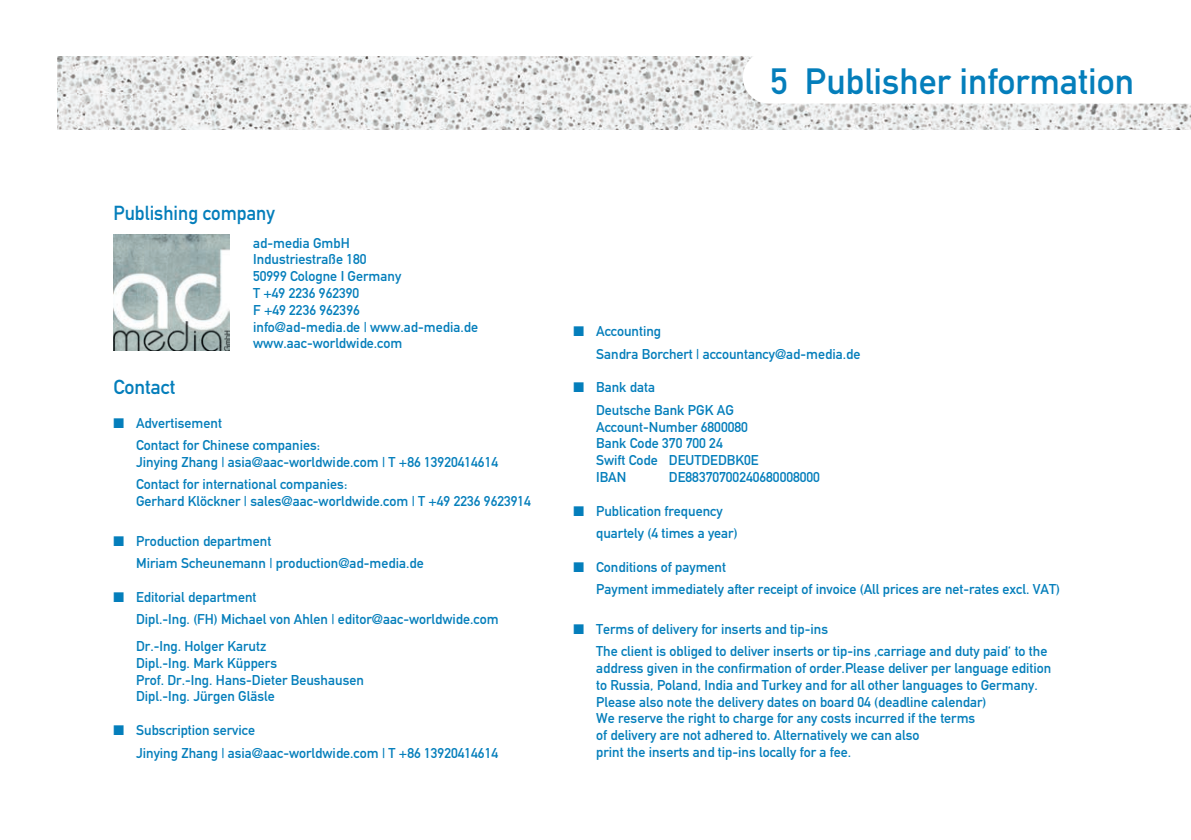
<style>
.page{position:relative;width:1191px;height:840px;background:#fff}
.page>*{position:absolute;margin:0;border:0;box-sizing:border-box;transform-origin:0 0}
.t1{font:36px "DIN1451 neu";color:#047ebb}
.t2{font:20px "DIN1451 neu";color:#047ebb;scale:.95 1}
.t3{font:20px "DIN1451 neu";color:#047ebb}
.t4{font:14px/16.8px "DIN1451 neu";color:#047ebb}
</style>
<div class="page">
<img style="left:57px;top:57px;width:1134px;height:73px">
<svg style="left:743px;top:56px;width:448px;height:48px"></svg>
<img style="left:113px;top:235px;width:116px;height:116px">
<h1 class="t1" style="left:770px;top:60px;width:365px">5 Publisher information</h1>
<h2 class="t2" style="left:113px;top:201px;width:171px">Publishing company</h2>
<p class="t4" style="left:253px;top:234px;width:226px">ad-media GmbH<br>Industriestraße 180<br>50999 Cologne I Germany<br>T +49 2236 962390<br>F +49 2236 962396<br>info@ad-media.de | www.ad-media.de www.aac-worldwide.com</p>
<h2 class="t3" style="left:113px;top:375px;width:63px">Contact</h2>
<p class="t4" style="left:136px;top:411px;width:185px;line-height:22.4px;text-indent:-23px">■ Advertisement<br>Contact for Chinese companies:</p>
<p class="t4" style="left:136px;top:450px;width:363px;line-height:22.4px">Jinying Zhang | asia@aac-worldwide.com | T +86 13920414614<br>Contact for international companies:</p>
<p class="t4" style="left:136px;top:492px;width:396px">Gerhard Klöckner | sales@aac-worldwide.com | T +49 2236 9623914</p>
<p class="t4" style="left:136px;top:529px;width:289px;line-height:22.4px;text-indent:-23px">■ Production department<br>Miriam Scheunemann | production@ad-media.de</p>
<p class="t4" style="left:136px;top:585px;width:364px;line-height:22.4px;text-indent:-23px">■ Editorial department<br>Dipl.-Ing. (FH) Michael von Ahlen | editor@aac-worldwide.com</p>
<p class="t4" style="left:136px;top:637px;width:229px">Dr.-Ing. Holger Karutz<br>Dipl.-Ing. Mark Küppers<br>Prof. Dr.-Ing. Hans-Dieter Beushausen<br>Dipl.-Ing. Jürgen Gläsle</p>
<p class="t4" style="left:136px;top:718px;width:363px;line-height:22.4px;text-indent:-23px">■ Subscription service<br>Jinying Zhang | asia@aac-worldwide.com | T +86 13920414614</p>
<p class="t4" style="left:596px;top:320px;width:266px;line-height:22.4px;text-indent:-23px">■ Accounting<br>Sandra Borchert | accountancy@ad-media.de</p>
<p class="t4" style="left:596px;top:376px;width:139px;line-height:22.4px;text-indent:-23px">■ Bank data<br>Deutsche Bank PGK AG</p>
<p class="t4" style="left:596px;top:418px;width:164px">Account-Number 6800080<br>Bank Code 370 700 24<br>Swift Code DEUTDEDBK0E<br>IBAN</p>
<p class="t4" style="left:669px;top:468px;width:153px">DE88370700240680008000</p>
<p class="t4" style="left:596px;top:499px;width:143px;line-height:22.4px;text-indent:-23px">■ Publication frequency quartely (4 times a year)</p>
<p class="t4" style="left:596px;top:555px;width:465px;line-height:22.4px;text-indent:-23px">■ Conditions of payment<br>Payment immediately after receipt of invoice (All prices are net-rates excl. VAT)</p>
<p class="t4" style="left:596px;top:617px;width:453px;line-height:22.4px;text-indent:-23px">■ Terms of delivery for inserts and tip-ins<br>The client is obliged to deliver inserts or tip-ins ‚carriage and duty paid‘ to the</p>
<p class="t4" style="left:596px;top:659px;width:457px">address given in the confirmation of order.Please deliver per language edition to Russia, Poland, India and Turkey and for all other languages to Germany.<br>Please also note the delivery dates on board 04 (deadline calendar)<br>We reserve the right to charge for any costs incurred if the terms<br>of delivery are not adhered to. Alternatively we can also<br>print the inserts and tip-ins locally for a fee.</p>
</div>
